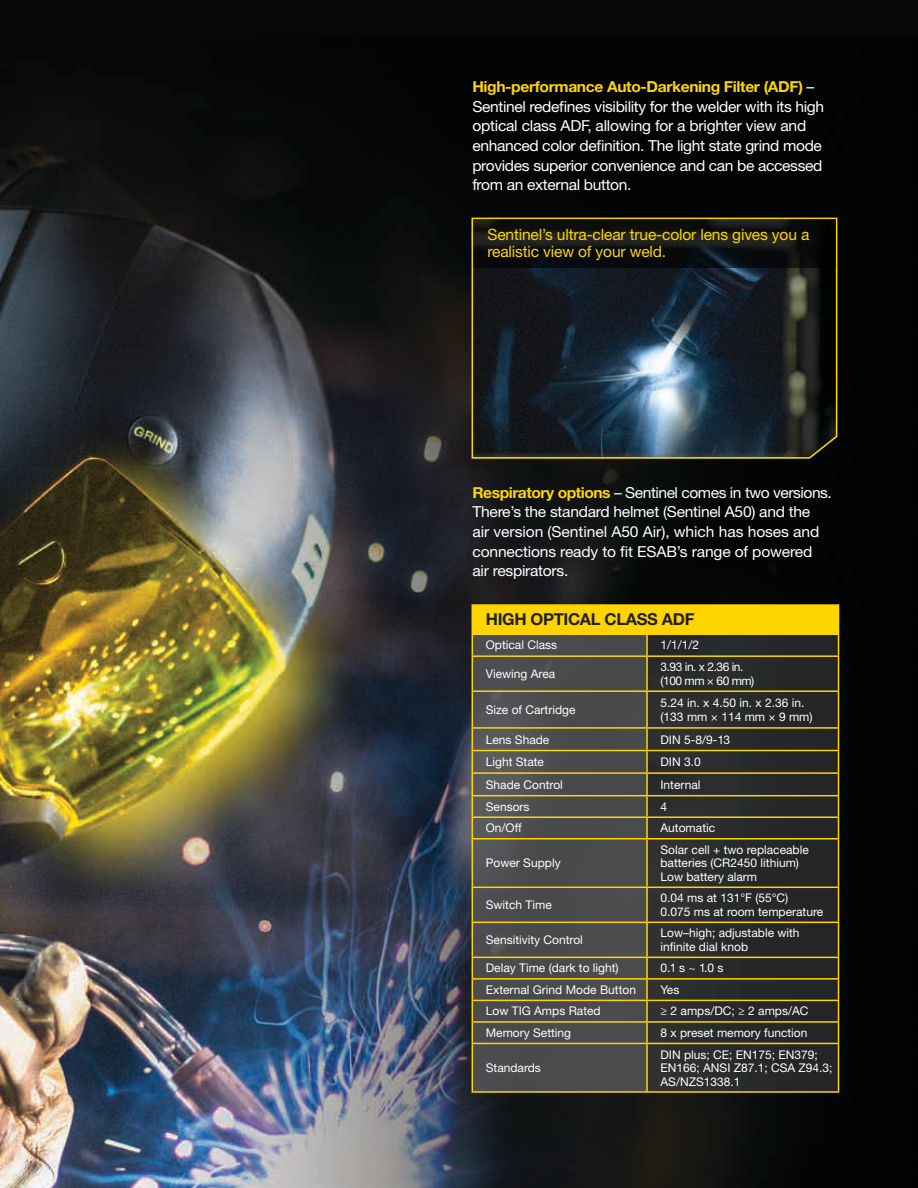
<style>
.page{position:relative;width:918px;height:1188px;background:#fff}
.page>*{position:absolute;margin:0;border:0;box-sizing:border-box;transform-origin:0 0}
.t1{font:700 16.5px "Helvetica Neue LT Std";letter-spacing:-.02em;color:#231f20}
.t2{font:15.6px/17.1px "Helvetica Neue LT Std";letter-spacing:-.01em;color:#ffd500}
.t3{font:15.15px/19.6px "Helvetica Neue LT Std";letter-spacing:-.025em;color:#fff}
.t4{font:12px/13.5px "Helvetica Neue LT Std";color:#fff}
.t5{font:12px/13.5px "Helvetica Neue LT Std";letter-spacing:-.04em;color:#fff}
.s1{font-weight:700;color:#ffd500}
</style>
<div class="page">
<img style="left:0;top:0;width:918px;height:1188px">
<svg style="left:471px;top:217px;width:367px;height:242px;background:#273236"></svg>
<div style="left:473px;top:630px;width:174px;height:462px;background:linear-gradient(to right,#515152,#494a49)"></div>
<div style="left:647px;top:634px;width:192px;height:458px;background:#27292a"></div>
<div style="left:472px;top:605px;width:367px;height:29px;background:#ffd500"></div>
<hr style="left:646px;top:635px;width:2px;height:20px;background:#ffd500">
<svg style="left:838px;top:635px;width:1px;height:20px"></svg>
<hr style="left:472px;top:655px;width:175px;height:2px;background:#ffd500">
<hr style="left:472px;top:657px;width:1px;height:33px;background:#ffd500">
<hr style="left:647px;top:655px;width:192px;height:2px;background:#ffd500">
<hr style="left:646px;top:657px;width:2px;height:33px;background:#ffd500">
<hr style="left:838px;top:657px;width:1px;height:33px;background:#ffd500">
<hr style="left:472px;top:690px;width:175px;height:2px;background:#ffd500">
<hr style="left:472px;top:692px;width:1px;height:35px;background:#ffd500">
<hr style="left:647px;top:690px;width:192px;height:2px;background:#ffd500">
<hr style="left:646px;top:692px;width:2px;height:35px;background:#ffd500">
<hr style="left:838px;top:692px;width:1px;height:35px;background:#ffd500">
<hr style="left:472px;top:727px;width:175px;height:2px;background:#ffd500">
<hr style="left:647px;top:727px;width:192px;height:2px;background:#ffd500">
<hr style="left:646px;top:729px;width:2px;height:21px;background:#ffd500">
<hr style="left:472px;top:750px;width:175px;height:1px;background:#ffd500">
<hr style="left:647px;top:750px;width:192px;height:1px;background:#ffd500">
<hr style="left:646px;top:751px;width:2px;height:21px;background:#ffd500">
<hr style="left:472px;top:772px;width:175px;height:2px;background:#ffd500">
<hr style="left:647px;top:772px;width:192px;height:2px;background:#ffd500">
<hr style="left:646px;top:774px;width:2px;height:21px;background:#ffd500">
<hr style="left:472px;top:795px;width:175px;height:1px;background:#ffd500">
<hr style="left:647px;top:795px;width:192px;height:1px;background:#ffd500">
<hr style="left:646px;top:796px;width:2px;height:20px;background:#ffd500">
<hr style="left:472px;top:816px;width:175px;height:2px;background:#ffd500">
<svg style="left:472px;top:729px;width:1px;height:109px"></svg>
<hr style="left:647px;top:816px;width:192px;height:2px;background:#ffd500">
<hr style="left:646px;top:818px;width:2px;height:20px;background:#ffd500">
<svg style="left:838px;top:729px;width:1px;height:109px"></svg>
<hr style="left:472px;top:838px;width:175px;height:2px;background:#ffd500">
<hr style="left:472px;top:840px;width:1px;height:47px;background:#ffd500">
<hr style="left:647px;top:838px;width:192px;height:2px;background:#ffd500">
<hr style="left:646px;top:840px;width:2px;height:47px;background:#ffd500">
<hr style="left:838px;top:840px;width:1px;height:47px;background:#ffd500">
<hr style="left:472px;top:887px;width:175px;height:1px;background:#ffd500">
<hr style="left:472px;top:888px;width:1px;height:34px;background:#ffd500">
<hr style="left:647px;top:887px;width:192px;height:1px;background:#ffd500">
<hr style="left:646px;top:888px;width:2px;height:34px;background:#ffd500">
<hr style="left:838px;top:888px;width:1px;height:34px;background:#ffd500">
<hr style="left:472px;top:922px;width:175px;height:1px;background:#ffd500">
<hr style="left:472px;top:923px;width:1px;height:34px;background:#ffd500">
<hr style="left:647px;top:922px;width:192px;height:1px;background:#ffd500">
<hr style="left:646px;top:923px;width:2px;height:34px;background:#ffd500">
<hr style="left:838px;top:923px;width:1px;height:34px;background:#ffd500">
<hr style="left:472px;top:957px;width:175px;height:1px;background:#ffd500">
<hr style="left:647px;top:957px;width:192px;height:1px;background:#ffd500">
<hr style="left:646px;top:958px;width:2px;height:20px;background:#ffd500">
<hr style="left:472px;top:978px;width:175px;height:2px;background:#ffd500">
<hr style="left:647px;top:978px;width:192px;height:2px;background:#ffd500">
<hr style="left:646px;top:980px;width:2px;height:20px;background:#ffd500">
<hr style="left:472px;top:1000px;width:175px;height:1px;background:#ffd500">
<hr style="left:647px;top:1000px;width:192px;height:1px;background:#ffd500">
<hr style="left:646px;top:1001px;width:2px;height:20px;background:#ffd500">
<hr style="left:472px;top:1021px;width:175px;height:2px;background:#ffd500">
<svg style="left:472px;top:958px;width:1px;height:85px"></svg>
<hr style="left:647px;top:1021px;width:192px;height:2px;background:#ffd500">
<hr style="left:646px;top:1023px;width:2px;height:20px;background:#ffd500">
<svg style="left:838px;top:958px;width:1px;height:85px"></svg>
<hr style="left:472px;top:1043px;width:175px;height:1px;background:#ffd500">
<hr style="left:472px;top:1044px;width:1px;height:47px;background:#ffd500">
<hr style="left:647px;top:1043px;width:192px;height:1px;background:#ffd500">
<hr style="left:646px;top:1044px;width:2px;height:47px;background:#ffd500">
<hr style="left:838px;top:1044px;width:1px;height:47px;background:#ffd500">
<hr style="left:472px;top:1091px;width:175px;height:2px;background:#ffd500">
<hr style="left:647px;top:1091px;width:192px;height:2px;background:#ffd500">
<hr style="left:472px;top:604px;width:175px;height:2px;background:#ffd500">
<svg style="left:472px;top:635px;width:1px;height:20px"></svg>
<hr style="left:647px;top:604px;width:192px;height:2px;background:#ffd500">
<hr style="left:472px;top:633px;width:175px;height:2px;background:#ffd500">
<hr style="left:647px;top:633px;width:192px;height:2px;background:#ffd500">
<svg style="left:473px;top:219px;width:363px;height:49px;background:#101212"></svg>
<p class="t3" style="left:472px;top:76px;width:353px"><span class="s1">High-performance Auto-Darkening Filter (ADF)</span> – Sentinel redefines visibility for the welder with its high optical class ADF, allowing for a brighter view and enhanced color definition. The light state grind mode provides superior convenience and can be accessed from an external button.</p>
<h2 class="t2" style="left:487px;top:226px;width:324px">Sentinel’s ultra-clear true-color lens gives you a realistic view of your weld.</h2>
<p class="t3" style="left:472px;top:482px;width:361px"><span class="s1">Respiratory options</span> – Sentinel comes in two versions.<br>There’s the standard helmet (Sentinel A50) and the<br>air version (Sentinel A50 Air), which has hoses and connections ready to fit ESAB’s range of powered air respirators.</p>
<h1 class="t1" style="left:486px;top:609px;width:210px">HIGH OPTICAL CLASS ADF</h1>
<p class="t4" style="left:486px;top:638px;width:73px">Optical Class</p>
<p class="t4" style="left:661px;top:638px;width:40px">1/1/1/2</p>
<p class="t4" style="left:486px;top:667px;width:71px">Viewing Area</p>
<p class="t5" style="left:661px;top:660px;width:95px">3.93 in. x 2.36 in. (100 mm × 60 mm)</p>
<p class="t4" style="left:486px;top:703px;width:91px">Size of Cartridge</p>
<p class="t4" style="left:661px;top:696px;width:154px">5.24 in. x 4.50 in. x 2.36 in. (133 mm × 114 mm × 9 mm)</p>
<p class="t4" style="left:486px;top:732px;width:65px">Lens Shade</p>
<p class="t4" style="left:661px;top:732px;width:71px">DIN 5-8/9-13</p>
<p class="t4" style="left:486px;top:755px;width:60px">Light State</p>
<p class="t4" style="left:661px;top:755px;width:42px">DIN 3.0</p>
<p class="t4" style="left:486px;top:778px;width:79px">Shade Control</p>
<p class="t4" style="left:661px;top:778px;width:41px">Internal</p>
<p class="t4" style="left:486px;top:800px;width:45px">Sensors</p>
<p class="t4" style="left:661px;top:800px;width:8px">4</p>
<p class="t4" style="left:486px;top:821px;width:37px">On/Off</p>
<p class="t4" style="left:661px;top:821px;width:56px">Automatic</p>
<p class="t4" style="left:486px;top:856px;width:76px">Power Supply</p>
<p class="t4" style="left:661px;top:843px;width:150px">Solar cell + two replaceable batteries (CR2450 lithium)<br>Low battery alarm</p>
<p class="t4" style="left:486px;top:898px;width:67px">Switch Time</p>
<p class="t4" style="left:661px;top:891px;width:164px">0.04 ms at 131°F (55°C)<br>0.075 ms at room temperature</p>
<p class="t4" style="left:486px;top:933px;width:99px">Sensitivity Control</p>
<p class="t4" style="left:661px;top:926px;width:141px">Low–high; adjustable with infinite dial knob</p>
<p class="t4" style="left:486px;top:961px;width:134px">Delay Time (dark to light)</p>
<p class="t4" style="left:661px;top:961px;width:64px">0.1 s ~ 1.0 s</p>
<p class="t4" style="left:486px;top:983px;width:152px">External Grind Mode Button</p>
<p class="t4" style="left:661px;top:983px;width:20px">Yes</p>
<p class="t4" style="left:486px;top:1004px;width:116px">Low TIG Amps Rated</p>
<p class="t4" style="left:661px;top:1004px;width:149px">≥ 2 amps/DC; ≥ 2 amps/AC</p>
<p class="t4" style="left:486px;top:1026px;width:87px">Memory Setting</p>
<p class="t4" style="left:661px;top:1026px;width:148px">8 x preset memory function</p>
<p class="t4" style="left:486px;top:1061px;width:57px">Standards</p>
<p class="t4" style="left:661px;top:1047px;width:173px">DIN plus; CE; EN175; EN379;<br>EN166; ANSI Z87.1; CSA Z94.3;<br>AS/NZS1338.1</p>
</div>
